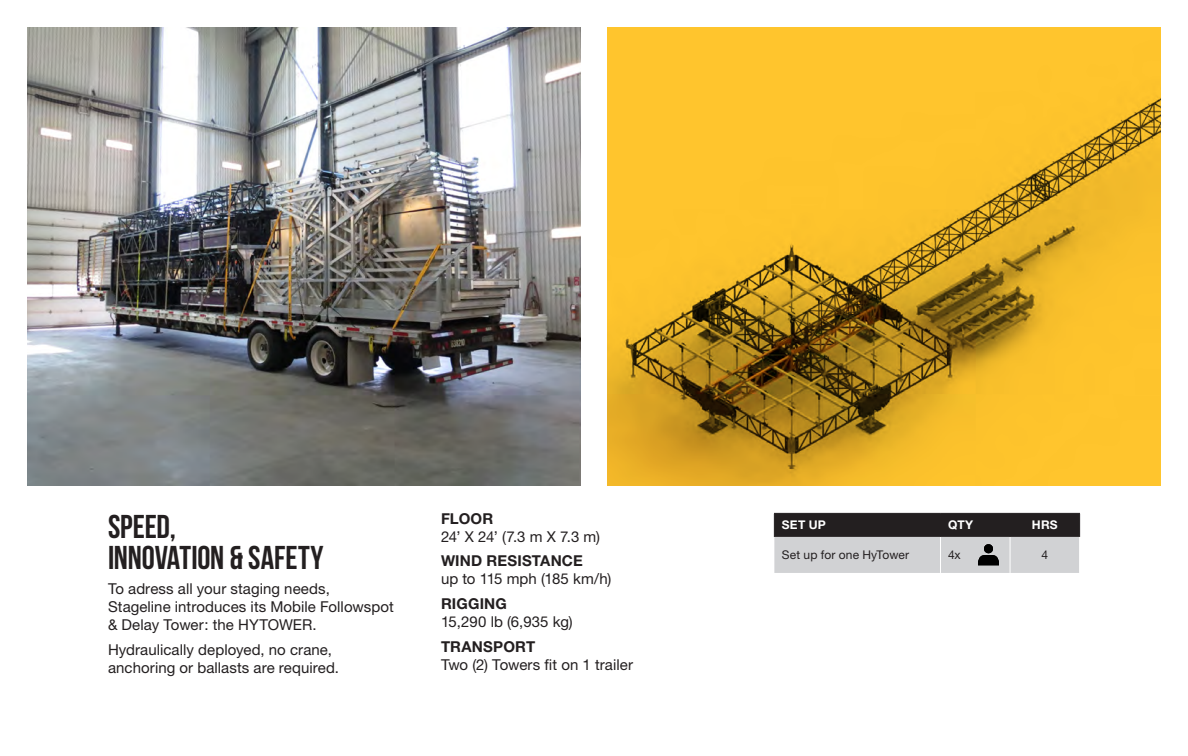
<style>
.page{position:relative;width:1188px;height:756px;background:#fff}
.page>*{position:absolute;margin:0;border:0;box-sizing:border-box;transform-origin:0 0}
.t1{font:700 33px/31.5px "Bebas Neue";letter-spacing:-.005em;color:#231f20}
.t2{font:15px/18px "Helvetica Neue LT Std";letter-spacing:.005em;color:#231f20}
.t3{font:700 15px "Helvetica Neue LT Std";letter-spacing:.01em;color:#231f20}
.Tableau_-_P{font:12px "Helvetica Neue LT Std";letter-spacing:.01em;color:#231f20}
.Tableau_-_H1{font:700 12px "Helvetica Neue LT Std";letter-spacing:.02em;color:#fff}
</style>
<div class="page">
<img style="left:27px;top:27px;width:553px;height:459px">
<svg style="left:774px;top:513px;width:306px;height:60px;background:#898889"></svg>
<img style="left:608px;top:27px;width:553px;height:459px">
<h2 class="t1" style="left:108px;top:510px;width:217px">SPEED,<br>INNOVATION &amp; SAFETY</h2>
<p class="t2" style="left:108px;top:579px;width:287px">To adress all your staging needs,<br>Stageline introduces its Mobile Followspot &amp; Delay Tower: the HYTOWER.</p>
<p class="t2" style="left:108px;top:640px;width:233px">Hydraulically deployed, no crane, anchoring or ballasts are required.</p>
<h3 class="t3" style="left:441px;top:509px;width:54px">FLOOR</h3>
<p class="t2" style="left:441px;top:527px;width:160px">24’ X 24’ (7.3 m X 7.3 m)</p>
<h3 class="t3" style="left:441px;top:552px;width:143px">WIND RESISTANCE</h3>
<p class="t2" style="left:441px;top:570px;width:172px">up to 115 mph (185 km/h)</p>
<h3 class="t3" style="left:441px;top:595px;width:67px">RIGGING</h3>
<p class="t2" style="left:441px;top:613px;width:133px">15,290 lb (6,935 kg)</p>
<h3 class="t3" style="left:441px;top:637px;width:96px">TRANSPORT</h3>
<p class="t2" style="left:441px;top:655px;width:193px">Two (2) Towers fit on 1 trailer</p>
<p class="Tableau_-_H1" style="left:782px;top:518px;width:45px">SET UP</p>
<p class="Tableau_-_H1" style="left:948px;top:518px;width:27px">QTY</p>
<p class="Tableau_-_H1" style="left:1032px;top:518px;width:27px">HRS</p>
<p class="Tableau_-_P" style="left:782px;top:548px;width:129px">Set up for one HyTower</p>
<p class="Tableau_-_P" style="left:948px;top:548px;width:14px">4x</p>
<p class="Tableau_-_P" style="left:1042px;top:548px;width:8px">4</p>
</div>
